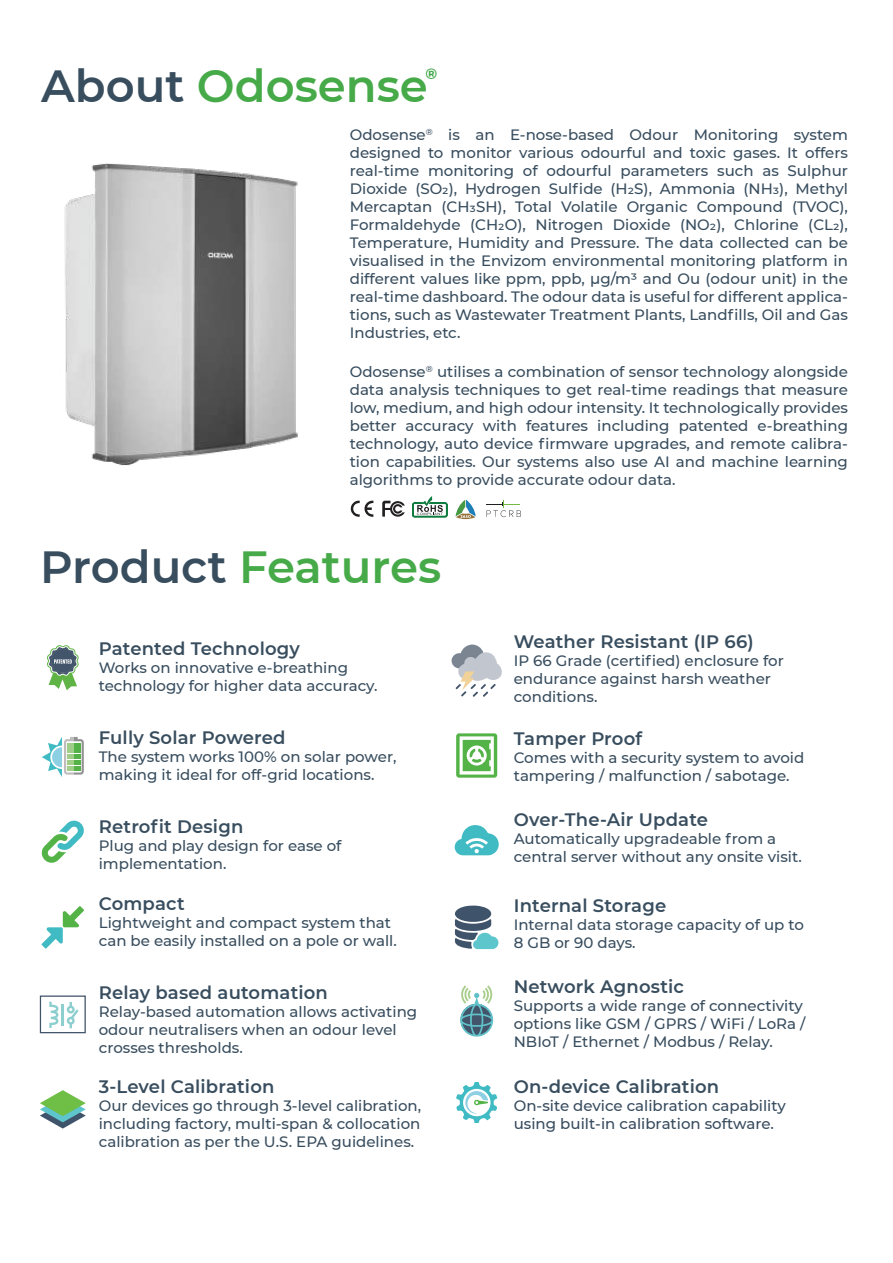
<style>
.page{position:relative;width:893px;height:1263px;background:#fff}
.page>*{position:absolute;margin:0;border:0;box-sizing:border-box;transform-origin:0 0}
.t1{font:600 45px "Montserrat";color:#46aa49}
.t2{font:600 18px "Montserrat";letter-spacing:.01em;color:#384d5e}
.t3{font:500 15px/18px "Montserrat";color:#384d5e}
.t4{font:500 15px/18px "Montserrat";color:#374b5e}
.t5{font:700 15px "Montserrat";color:#43a849}
.s1{color:#384d5e}
</style>
<div class="page">
<svg style="left:456px;top:733px;width:41px;height:45px"></svg>
<svg style="left:454px;top:825px;width:45px;height:30px"></svg>
<svg style="left:42px;top:906px;width:42px;height:42px"></svg>
<svg style="left:42px;top:821px;width:42px;height:42px"></svg>
<svg style="left:42px;top:737px;width:42px;height:40px"></svg>
<svg style="left:456px;top:1082px;width:41px;height:41px"></svg>
<img style="left:64px;top:163px;width:234px;height:303px">
<svg style="left:451px;top:644px;width:51px;height:53px"></svg>
<svg style="left:460px;top:985px;width:33px;height:51px"></svg>
<svg style="left:47px;top:645px;width:32px;height:45px"></svg>
<svg style="left:351px;top:501px;width:22px;height:16px"></svg>
<svg style="left:382px;top:501px;width:23px;height:16px"></svg>
<svg style="left:412px;top:496px;width:36px;height:22px"></svg>
<svg style="left:456px;top:500px;width:20px;height:19px"></svg>
<svg style="left:486px;top:501px;width:35px;height:16px"></svg>
<svg style="left:455px;top:905px;width:44px;height:44px"></svg>
<svg style="left:40px;top:1090px;width:46px;height:38px"></svg>
<svg style="left:49px;top:1002px;width:10px;height:26px"></svg>
<hr style="left:61px;top:1004px;width:2px;height:21px;background:#8dcfcf">
<svg style="left:67px;top:1002px;width:12px;height:26px"></svg>
<div style="left:40px;top:995px;width:46px;height:38px;border:1px solid #40546a"></div>
<h1 class="t1" style="left:41px;top:67px;width:388px"><span class="s1">About</span> Odosense</h1>
<p class="t5" style="left:425px;top:67px;width:13px">Æ</p>
<p class="t3" style="left:350px;top:126px;width:500px;text-align:justify">Odosense<sup>Æ</sup> is an E-nose-based Odour Monitoring system designed to monitor various odourful and toxic gases. It offers real-time monitoring of odourful parameters such as Sulphur Dioxide (SO2), Hydrogen Sulfide (H2S), Ammonia (NH3), Methyl Mercaptan (CH3SH), Total Volatile Organic Compound (TVOC), Formaldehyde (CH2O), Nitrogen Dioxide (NO2), Chlorine (CL2), Temperature, Humidity and Pressure. The data collected can be visualised in the Envizom environmental monitoring platform in different values like ppm, ppb, µg/m3 and Ou (odour unit) in the real-time dashboard. The odour data is useful for different applica&shy;tions, such as Wastewater Treatment Plants, Landfills, Oil and Gas Industries, etc.</p>
<p class="t3" style="left:350px;top:363px;width:500px;text-align:justify">Odosense<sup>Æ</sup> utilises a combination of sensor technology alongside data analysis techniques to get real-time readings that measure low, medium, and high odour intensity. It technologically provides better accuracy with features including patented e-breathing technology, auto device firmware upgrades, and remote calibra&shy;tion capabilities. Our systems also use AI and machine learning algorithms to provide accurate odour data.</p>
<h1 class="t1" style="left:40px;top:548px;width:402px"><span class="s1">Product</span> Features</h1>
<p class="t2" style="left:99px;top:641px;width:203px">Patented Technology</p>
<p class="t3" style="left:99px;top:659px;width:280px">Works on innovative e-breathing technology for higher data accuracy.</p>
<p class="t2" style="left:99px;top:730px;width:188px">Fully Solar Powered</p>
<p class="t3" style="left:99px;top:747px;width:299px">The system works 100% on solar power, making it ideal for off-grid locations.</p>
<p class="t2" style="left:99px;top:813px;width:146px">Retrofit Design</p>
<p class="t3" style="left:99px;top:837px;width:244px">Plug and play design for ease of implementation.</p>
<p class="t2" style="left:99px;top:896px;width:87px">Compact</p>
<p class="t3" style="left:99px;top:914px;width:299px">Lightweight and compact system that can be easily installed on a pole or wall.</p>
<p class="t2" style="left:99px;top:985px;width:231px">Relay based automation</p>
<p class="t3" style="left:99px;top:1002px;width:320px">Relay-based automation allows activating odour neutralisers when an odour level crosses thresholds.</p>
<p class="t2" style="left:99px;top:1079px;width:177px">3-Level Calibration</p>
<p class="t3" style="left:99px;top:1097px;width:324px;text-align:justify">Our devices go through 3-level calibration, including factory, multi-span &amp; collocation calibration as per the U.S. EPA guidelines.</p>
<p class="t2" style="left:514px;top:634px;width:241px">Weather Resistant (IP 66)</p>
<p class="t3" style="left:514px;top:651px;width:272px">IP 66 Grade (certified) enclosure for endurance against harsh weather conditions.</p>
<p class="t2" style="left:514px;top:731px;width:130px">Tamper Proof</p>
<p class="t3" style="left:514px;top:749px;width:292px">Comes with a security system to avoid tampering / malfunction / sabotage.</p>
<p class="t2" style="left:514px;top:812px;width:196px">Over-The-Air Update</p>
<p class="t3" style="left:514px;top:830px;width:290px">Automatically upgradeable from a central server without any onsite visit.</p>
<p class="t2" style="left:514px;top:898px;width:154px">Internal Storage</p>
<p class="t3" style="left:514px;top:916px;width:292px">Internal data storage capacity of up to<br>8 GB or 90 days.</p>
<p class="t2" style="left:514px;top:979px;width:172px">Network Agnostic</p>
<p class="t3" style="left:514px;top:997px;width:293px">Supports a wide range of connectivity options like GSM / GPRS / WiFi / LoRa /<br>NBIoT / Ethernet / Modbus / Relay.</p>
<p class="t2" style="left:514px;top:1079px;width:207px">On-device Calibration</p>
<p class="t4" style="left:514px;top:1097px;width:274px">On-site device calibration capability using built-in calibration software.</p>
</div>
